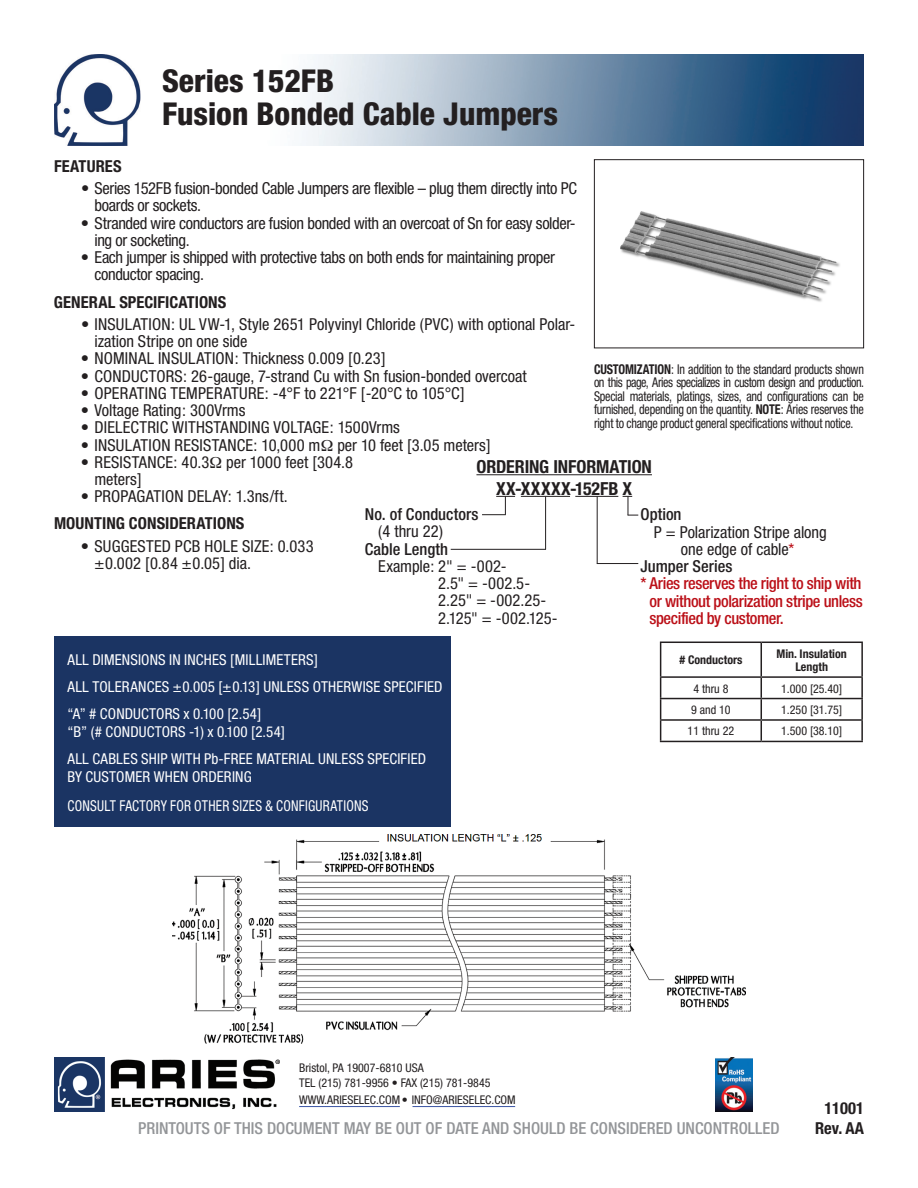
<style>
.page{position:relative;width:918px;height:1188px;background:#fff}
.page>*{position:absolute;margin:0;border:0;box-sizing:border-box;transform-origin:0 0}
.t1{font:800 condensed 31.5px/33px "Helvetica Neue";color:#231f20}
.t2{font:700 condensed 18px/21.6px "Helvetica Neue";letter-spacing:-.005em;color:#231f20;text-align:center}
.t3{font:condensed 16.5px/17.2px "Helvetica Neue";letter-spacing:-.005em;color:#231f20}
.t4{font:condensed 16.5px/17.2px "Helvetica Neue";letter-spacing:-.025em;color:#231f20}
.t5{font:500 condensed 16.5px/17.2px "Helvetica Neue";letter-spacing:-.025em;color:#bb1018;text-align:justify}
.t6{font:500 condensed 16.5px "Helvetica Neue";color:#939598}
.t7{font:700 condensed 16.5px/19.8px "Helvetica Neue";letter-spacing:.005em;color:#231f20;text-align:center}
.t8{font:500 condensed 16.5px "Helvetica Neue";color:#231f20}
.t9{font:condensed 15px/27px "Helvetica Neue";letter-spacing:.01em;color:#fff}
.t10{font:condensed 13.5px/13.5px "Helvetica Neue";letter-spacing:-.02em;color:#231f20;text-align:justify;scale:.9 1}
.t11{font:condensed 12px/15px "Helvetica Neue";color:#231f20}
.t12{font:700 condensed 12px/13.5px "Helvetica Neue";color:#231f20;text-align:center}
.s1{font-weight:700}
.s2{color:#bb1018}
</style>
<div class="page">
<img style="left:54px;top:1057px;width:225px;height:54px">
<hr style="left:299px;top:1106px;width:101px;height:1px;background:#3a53a3">
<hr style="left:413px;top:1106px;width:102px;height:1px;background:#3a53a3">
<img style="left:54px;top:54px;width:810px;height:92px">
<div style="left:594px;top:159px;width:270px;height:189px;border:1px solid #231f20"></div>
<hr style="left:660px;top:642px;width:101px;height:1px;background:#231f20">
<hr style="left:660px;top:643px;width:1px;height:33px;background:#231f20">
<hr style="left:761px;top:642px;width:102px;height:1px;background:#231f20">
<hr style="left:761px;top:643px;width:1px;height:33px;background:#231f20">
<hr style="left:861px;top:643px;width:2px;height:33px;background:#231f20">
<hr style="left:660px;top:676px;width:101px;height:2px;background:#231f20">
<hr style="left:761px;top:676px;width:102px;height:2px;background:#231f20">
<hr style="left:861px;top:678px;width:2px;height:20px;background:#231f20">
<hr style="left:660px;top:698px;width:101px;height:1px;background:#231f20">
<hr style="left:761px;top:698px;width:102px;height:1px;background:#231f20">
<hr style="left:861px;top:699px;width:2px;height:20px;background:#231f20">
<hr style="left:660px;top:719px;width:101px;height:2px;background:#231f20">
<svg style="left:660px;top:678px;width:1px;height:63px"></svg>
<hr style="left:761px;top:719px;width:102px;height:2px;background:#231f20">
<svg style="left:761px;top:678px;width:1px;height:63px"></svg>
<hr style="left:861px;top:721px;width:2px;height:20px;background:#231f20">
<hr style="left:660px;top:741px;width:101px;height:1px;background:#231f20">
<hr style="left:761px;top:741px;width:102px;height:1px;background:#231f20">
<div style="left:54px;top:636px;width:397px;height:190px;background:#1b3463"></div>
<hr style="left:597px;top:563px;width:41px;height:1px;background:#231f20">
<hr style="left:545px;top:497px;width:1px;height:52px;background:#231f20">
<hr style="left:476px;top:474px;width:176px;height:1px;background:#231f20">
<hr style="left:521px;top:496px;width:49px;height:1px;background:#231f20">
<hr style="left:575px;top:496px;width:43px;height:1px;background:#231f20">
<svg style="left:623px;top:496px;width:15px;height:20px"></svg>
<hr style="left:597px;top:496px;width:1px;height:68px;background:#231f20">
<hr style="left:451px;top:549px;width:95px;height:1px;background:#231f20">
<svg style="left:482px;top:496px;width:33px;height:19px"></svg>
<img style="left:173px;top:835px;width:572px;height:208px">
<img style="left:620px;top:212px;width:220px;height:90px">
<img style="left:716px;top:1057px;width:37px;height:54px">
<h1 class="t1" style="left:162px;top:64px;width:398px">Series 152FB<br>Fusion Bonded Cable Jumpers</h1>
<p class="t7" style="left:54px;top:156px;width:69px">FEATURES</p>
<p class="t3" style="left:94px;top:179px;width:484px;text-indent:-14px">• Series 152FB fusion-bonded Cable Jumpers are flexible – plug them directly into PC boards or sockets.</p>
<p class="t3" style="left:94px;top:214px;width:483px;text-indent:-14px">• Stranded wire conductors are fusion bonded with an overcoat of Sn for easy solder&shy;ing or socketing.</p>
<p class="t4" style="left:94px;top:248px;width:462px;text-indent:-14px">• Each jumper is shipped with protective tabs on both ends for maintaining proper conductor spacing.</p>
<p class="t7" style="left:54px;top:292px;width:174px">GENERAL SPECIFICATIONS</p>
<p class="t3" style="left:95px;top:315px;width:482px;text-indent:-14px">• INSULATION: UL VW-1, Style 2651 Polyvinyl Chloride (PVC) with optional Polar&shy;ization Stripe on one side</p>
<p class="t3" style="left:81px;top:350px;width:306px">• NOMINAL INSULATION: Thickness 0.009 [0.23]</p>
<p class="t3" style="left:81px;top:367px;width:447px">• CONDUCTORS: 26-gauge, 7-strand Cu with Sn fusion-bonded overcoat</p>
<p class="t3" style="left:81px;top:384px;width:385px">• OPERATING TEMPERATURE: -4°F to 221°F [-20°C to 105°C]</p>
<p class="t3" style="left:81px;top:401px;width:166px">• Voltage Rating: 300Vrms</p>
<p class="t3" style="left:81px;top:419px;width:321px">• DIELECTRIC WITHSTANDING VOLTAGE: 1500Vrms</p>
<p class="t3" style="left:81px;top:436px;width:411px">• INSULATION RESISTANCE: 10,000 m per 10 feet [3.05 meters]</p>
<p class="t3" style="left:94px;top:453px;width:260px;text-indent:-13px">• RESISTANCE: 40.3 per 1000 feet [304.8 meters]</p>
<p class="t3" style="left:81px;top:488px;width:208px">• PROPAGATION DELAY: 1.3ns/ft.</p>
<p class="t7" style="left:54px;top:513px;width:192px">MOUNTING CONSIDERATIONS</p>
<p class="t3" style="left:94px;top:537px;width:221px;text-indent:-14px">• SUGGESTED PCB HOLE SIZE: 0.033 ±0.002 [0.84 ±0.05] dia.</p>
<p class="t10" style="left:594px;top:362px;width:302px"><span class="s1">CUSTOMIZATION</span>: In addition to the standard products shown on this page, Aries specializes in custom design and production.<br>Special materials, platings, sizes, and configurations can be furnished, depending on the quantity. <span class="s1">NOTE</span>: Aries reserves the right to change product general specifications without notice.</p>
<p class="t2" style="left:476px;top:456px;width:177px">ORDERING INFORMATION<br>XX-XXXXX-152FB X</p>
<p class="t8" style="left:640px;top:505px;width:43px">Option</p>
<p class="t3" style="left:654px;top:523px;width:174px">P = Polarization Stripe along</p>
<p class="t3" style="left:681px;top:540px;width:115px">one edge of cable<span class="s2">*</span></p>
<p class="t8" style="left:640px;top:556px;width:93px">Jumper Series</p>
<p class="t5" style="left:649px;top:575px;width:215px;text-indent:-9px">* Aries reserves the right to ship with or without polarization stripe unless specified by customer.</p>
<p class="t8" style="left:365px;top:504px;width:115px">No. of Conductors</p>
<p class="t3" style="left:378px;top:523px;width:66px">(4 thru 22)</p>
<p class="t8" style="left:365px;top:539px;width:85px">Cable Length</p>
<p class="t3" style="left:438px;top:557px;width:121px;text-indent:-60px">Example: 2" = -002-<br>2.5" = -002.5-<br>2.25" = -002.25-<br>2.125" = -002.125-</p>
<p class="t9" style="left:68px;top:647px;width:377px">ALL DIMENSIONS IN INCHES [MILLIMETERS]<br>ALL TOLERANCES ±0.005 [±0.13] UNLESS OTHERWISE SPECIFIED “A” # CONDUCTORS x 0.100 [2.54]</p>
<p class="t9" style="left:68px;top:719px;width:360px">“B” (# CONDUCTORS -1) x 0.100 [2.54]<br>ALL CABLES SHIP WITH Pb-FREE MATERIAL UNLESS SPECIFIED</p>
<p class="t9" style="left:68px;top:763px;width:303px;line-height:28.5px">BY CUSTOMER WHEN ORDERING<br>CONSULT FACTORY FOR OTHER SIZES &amp; CONFIGURATIONS</p>
<p class="t12" style="left:679px;top:653px;width:65px"># Conductors</p>
<p class="t12" style="left:777px;top:646px;width:72px">Min. Insulation<br>Length</p>
<p class="t11" style="left:693px;top:681px;width:37px">4 thru 8</p>
<p class="t11" style="left:781px;top:681px;width:62px">1.000 [25.40]</p>
<p class="t11" style="left:691px;top:702px;width:41px">9 and 10</p>
<p class="t11" style="left:781px;top:702px;width:62px">1.250 [31.75]</p>
<p class="t11" style="left:688px;top:724px;width:48px">11 thru 22</p>
<p class="t11" style="left:781px;top:724px;width:62px">1.500 [38.10]</p>
<p class="t11" style="left:299px;top:1060px;width:193px">Bristol, PA 19007-6810 USA<br>TEL (215) 781-9956 • FAX (215) 781-9845</p>
<p class="t6" style="left:138px;top:1118px;width:643px">PRINTOUTS OF THIS DOCUMENT MAY BE OUT OF DATE AND SHOULD BE CONSIDERED UNCONTROLLED</p>
<p class="t11" style="left:299px;top:1092px;width:218px">WWW.ARIESELEC.COM• INFO@ARIESELEC.COM</p>
<p class="t7" style="left:815px;top:1098px;width:50px">11001<br>Rev. AA</p>
</div>
